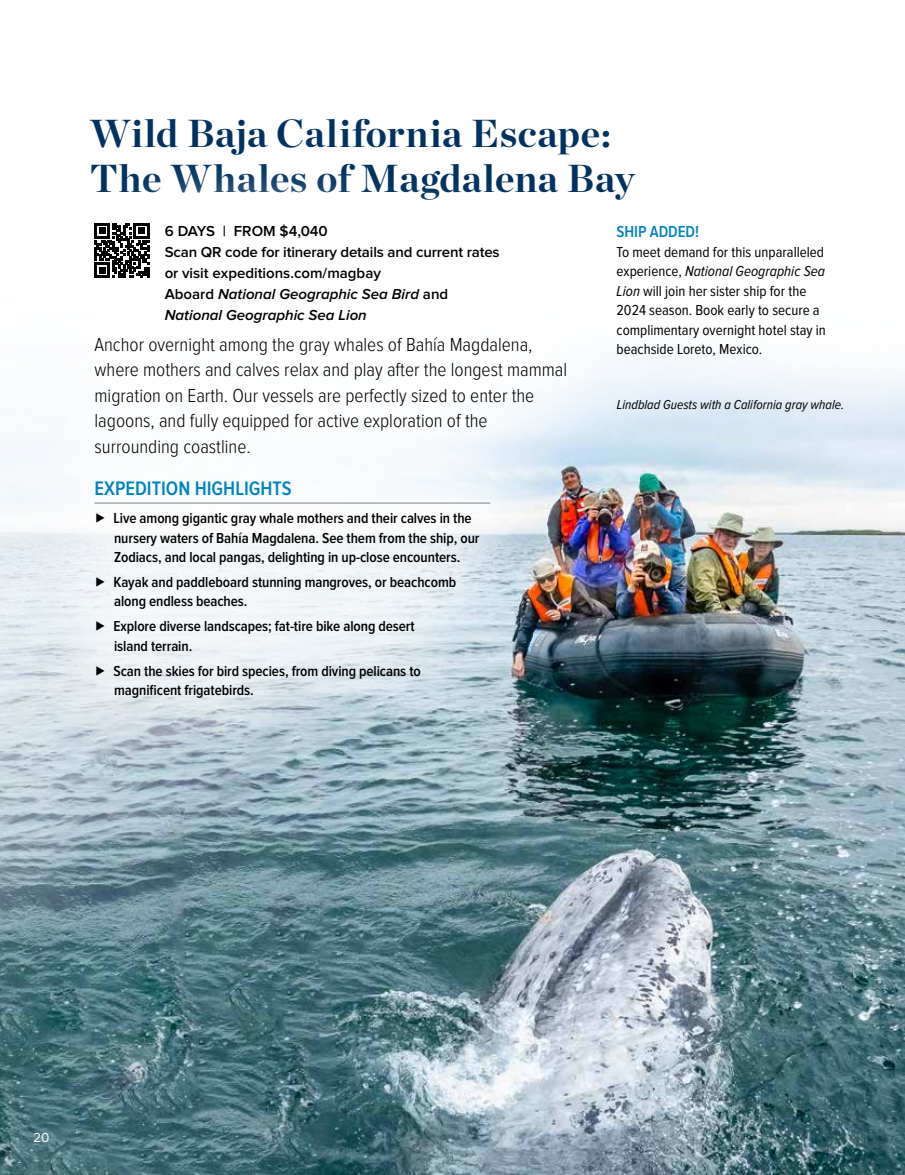
<style>
.page{position:relative;width:905px;height:1175px;background:#fff}
.page>*{position:absolute;margin:0;border:0;box-sizing:border-box;transform-origin:0 0}
.t1{font:700 39px/45px "Chronicle Display";letter-spacing:.01em;color:#003260}
.t2{font:600 20.25px "Proxima Nova Cond";color:#0083be}
.t3{font:300 19.5px/25.5px "Proxima Nova Cond";color:#000}
.t4{font:600 16.5px "Proxima Nova Cond";letter-spacing:-.005em;color:#0083be}
.t5{font:600 15px/19.5px "Proxima Nova Cond";letter-spacing:-.005em;color:#000}
.t6{font:15px/19.5px "Proxima Nova Cond";color:#000}
.t7{font:600 15px/21px "Proxima Nova";letter-spacing:-.01em;color:#000}
.t8{font:italic 13.5px "Proxima Nova Cond";color:#000}
.t9{font:13.5px "Proxima Nova";color:#fff}
.s1{font-style:italic}
</style>
<div class="page">
<img style="left:0;top:360px;width:904px;height:814px">
<div style="left:24px;top:154px;width:611px;height:613px;background:#fff;opacity:.63"></div>
<hr style="left:94px;top:502px;width:396px;height:1px;background:#808285">
<svg style="left:91px;top:221px;width:61px;height:59px"></svg>
<svg style="left:95px;top:223px;width:54px;height:55px"></svg>
<h1 class="t1" style="left:90px;top:108px;width:546px">Wild Baja California Escape:<br>The Whales of Magdalena Bay</h1>
<p class="t7" style="left:165px;top:221px;width:336px">6 DAYS | FROM $4,040<br>Scan QR code for itinerary details and current rates or visit expeditions.com/magbay<br>Aboard <span class="s1">National Geographic Sea Bird</span> and <span class="s1">National Geographic Sea Lion</span></p>
<p class="t3" style="left:94px;top:332px;width:474px">Anchor overnight among the gray whales of Bahía Magdalena, where mothers and calves relax and play after the longest mammal migration on Earth. Our vessels are perfectly sized to enter the lagoons, and fully equipped for active exploration of the surrounding coastline.</p>
<h2 class="t2" style="left:94px;top:477px;width:199px">EXPEDITION HIGHLIGHTS</h2>
<p class="t5" style="left:114px;top:508px;width:367px;text-indent:-20px">▶ Live among gigantic gray whale mothers and their calves in the nursery waters of Bahía Magdalena. See them from the ship, our<br>Zodiacs, and local pangas, delighting in up-close encounters.</p>
<p class="t5" style="left:114px;top:572px;width:344px;text-indent:-20px">▶ Kayak and paddleboard stunning mangroves, or beachcomb along endless beaches.</p>
<p class="t5" style="left:114px;top:617px;width:302px;text-indent:-20px">▶ Explore diverse landscapes; fat-tire bike along desert island terrain.</p>
<p class="t5" style="left:114px;top:661px;width:308px;text-indent:-19px">▶ Scan the skies for bird species, from diving pelicans to magnificent frigatebirds.</p>
<p class="t4" style="left:616px;top:223px;width:84px">SHIP ADDED!</p>
<p class="t6" style="left:616px;top:242px;width:211px">To meet demand for this unparalleled experience, <span class="s1">National Geographic Sea Lion</span> will join her sister ship for the 2024 season. Book early to secure a complimentary overnight hotel stay in beachside Loreto, Mexico.</p>
<p class="t8" style="left:617px;top:396px;width:229px">Lindblad Guests with a California gray whale.</p>
<p class="t9" style="left:33px;top:1129px;width:18px">20</p>
</div>
